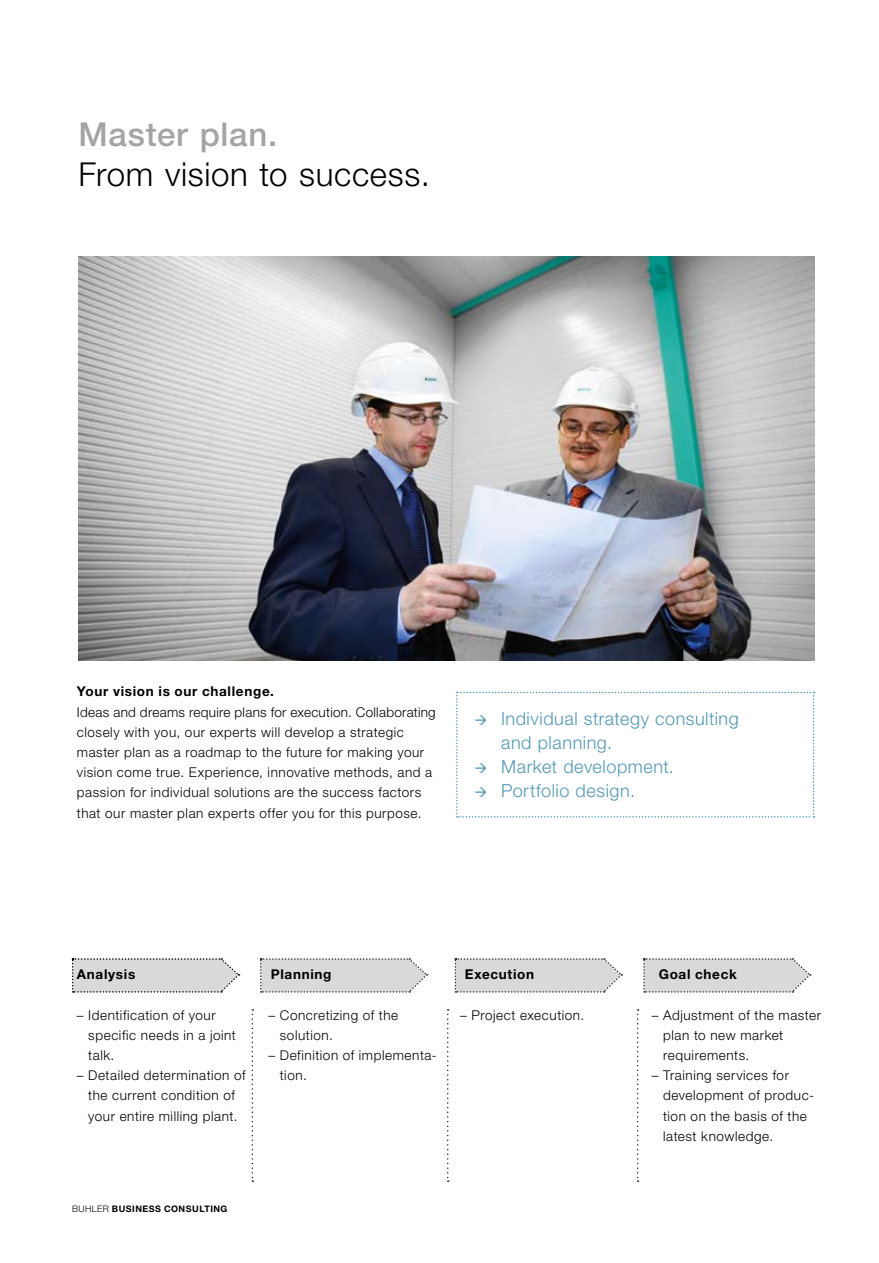
<style>
.page{position:relative;width:879px;height:1263px;background:#fff}
.page>*{position:absolute;margin:0;border:0;box-sizing:border-box;transform-origin:0 0}
.t1{font:300 33px/39.8px "Helvetica Neue LT Std";letter-spacing:.02em;color:#000}
.t2{font:300 18px/24px "Helvetica Neue LT Std";letter-spacing:.03em;color:#5398b4}
.t3{font:300 13.5px/20.2px "Helvetica Neue LT Std";letter-spacing:.04em;color:#000}
.t4{font:700 13.5px "Helvetica Neue LT Std";letter-spacing:.05em;color:#000}
.t5{font:700 9px "Helvetica Neue LT Std";letter-spacing:.055em;color:#000}
.s1{font-weight:500;color:#a3a4a4}
.s2{font-weight:700}
.s3{font-weight:300}
</style>
<div class="page">
<img style="left:78px;top:257px;width:736px;height:404px">
<svg style="left:72px;top:958px;width:167px;height:35px"></svg>
<svg style="left:260px;top:958px;width:168px;height:35px"></svg>
<svg style="left:454px;top:958px;width:168px;height:35px"></svg>
<svg style="left:643px;top:958px;width:168px;height:35px"></svg>
<svg style="left:456px;top:692px;width:358px;height:126px"></svg>
<svg style="left:252px;top:1009px;width:1px;height:173px"></svg>
<svg style="left:447px;top:1009px;width:2px;height:173px"></svg>
<svg style="left:637px;top:1009px;width:1px;height:173px"></svg>
<p class="t1" style="left:78px;top:114px;width:353px"><span class="s1">Master plan.<br></span>From vision to success.</p>
<p class="t3" style="left:77px;top:681px;width:360px"><span class="s2">Your vision is our challenge.<br></span>Ideas and dreams require plans for execution. Collaborating closely with you, our experts will develop a strategic master plan as a roadmap to the future for making your vision come true. Experience, innovative methods, and a passion for individual solutions are the success factors that our master plan experts offer you for this purpose.</p>
<p class="t2" style="left:501px;top:706px;width:239px;text-indent:-26px">→ Individual strategy consulting and planning.</p>
<p class="t2" style="left:474px;top:754px;width:201px">→ Market development.</p>
<p class="t2" style="left:474px;top:778px;width:162px">→ Portfolio design.</p>
<p class="t4" style="left:77px;top:966px;width:60px">Analysis</p>
<p class="t4" style="left:271px;top:966px;width:62px">Planning</p>
<p class="t4" style="left:465px;top:966px;width:71px">Execution</p>
<p class="t4" style="left:659px;top:966px;width:80px">Goal check</p>
<p class="t3" style="left:88px;top:1004px;width:149px;text-indent:-11px">– Identification of your specific needs in a joint talk.</p>
<p class="t3" style="left:77px;top:1065px;width:170px;text-align:center">– Detailed determination of the current condition of your entire milling plant.</p>
<p class="t3" style="left:280px;top:1004px;width:120px;text-indent:-11px">– Concretizing of the solution.</p>
<p class="t3" style="left:280px;top:1045px;width:159px;text-indent:-11px">– Definition of implementa&shy;tion.</p>
<p class="t3" style="left:460px;top:1004px;width:126px">– Project execution.</p>
<p class="t3" style="left:663px;top:1004px;width:159px;text-indent:-11px">– Adjustment of the master plan to new market requirements.</p>
<p class="t3" style="left:663px;top:1065px;width:153px;text-indent:-11px">– Training services for development of produc&shy;tion on the basis of the latest knowledge.</p>
<p class="t5" style="left:72px;top:1203px;width:157px"><span class="s3">BUHLER</span> Business Consulting</p>
</div>
